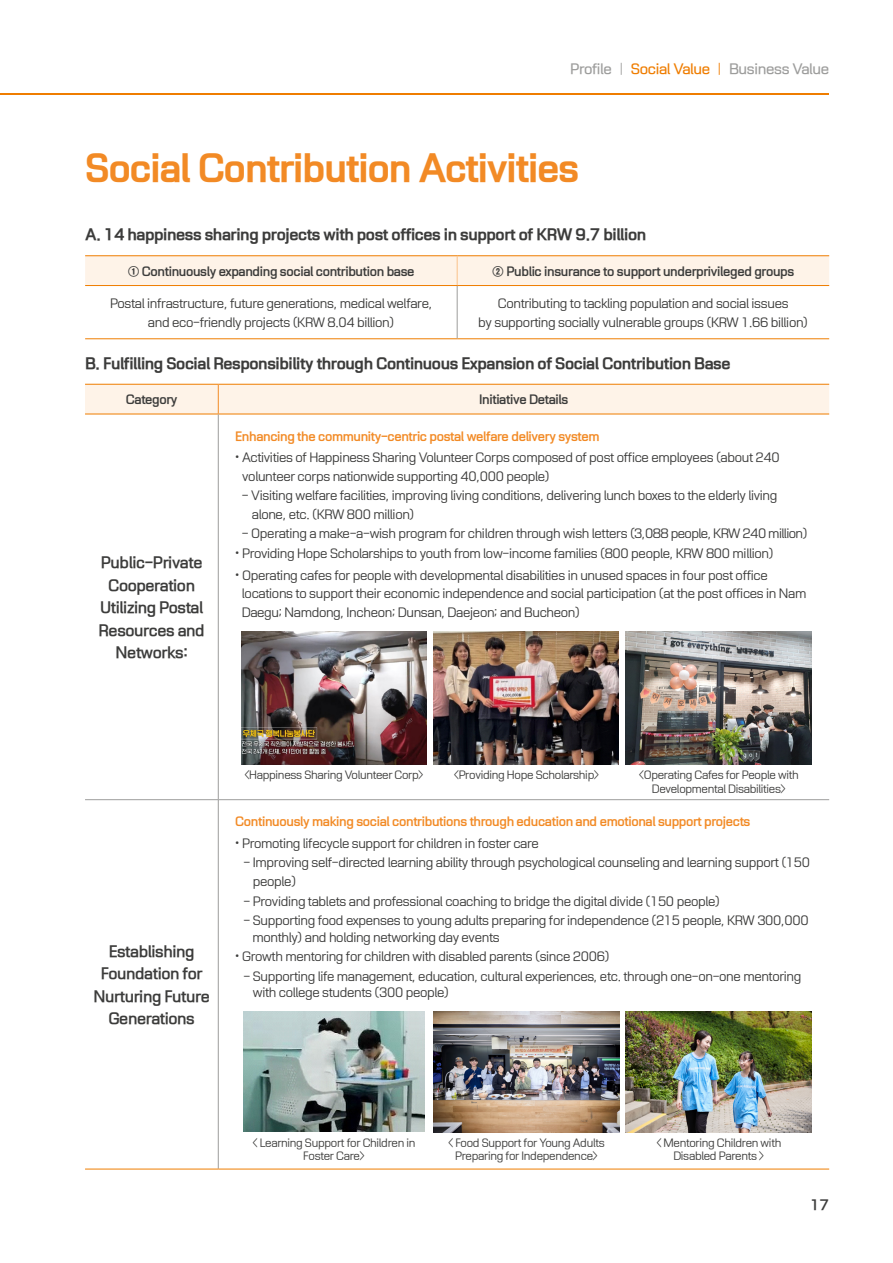
<style>
.page{position:relative;width:893px;height:1263px;background:#fff}
.page>*{position:absolute;margin:0;border:0;box-sizing:border-box;transform-origin:0 0}
.t1{font:36px "Rix Rak Sans PB";letter-spacing:-.025em;color:#f28a25}
.t2{font:15px "Rix Rak Sans PB";letter-spacing:-.025em;color:#3c3c3b}
.t3{font:15px/22.5px "Rix Rak Sans PSB";letter-spacing:-.025em;color:#3c3c3b;text-align:center}
.t4{font:13.5px "Rix Rak Sans PM";letter-spacing:-.025em;color:#9d9d9c}
.t5{font:13.5px "Rix Rak Sans PSB";color:#3c3c3b}
.t6{font:12px "Rix Rak Sans PR";letter-spacing:-.025em;color:#3c3c3b}
.t7{font:12px "Rix Rak Sans PSB";letter-spacing:-.025em;color:#f28a25}
.t8{font:12px "Rix Rak Sans PSB";letter-spacing:-.025em;color:#3c3c3b}
.t9{font:10.5px "Rix Rak Sans PR";letter-spacing:-.025em;color:#3c3c3b}
.s1{font-family:"Rix Rak Sans PL"}
.s2{color:#ef7d00}
.s3{font-family:"Rix Rak Sans PL";color:#ef7d00}
.s4{font-family:"Helvetica"}
</style>
<div class="page">
<hr style="left:0;top:94px;width:829px;height:1px;background:#ef7d00">
<hr style="left:85px;top:255px;width:372px;height:1px;background:#ef7d00">
<hr style="left:457px;top:255px;width:372px;height:1px;background:#ef7d00">
<hr style="left:85px;top:338px;width:372px;height:1px;background:#ef7d00">
<hr style="left:457px;top:338px;width:372px;height:1px;background:#ef7d00">
<hr style="left:457px;top:286px;width:1px;height:52px;background:#9d9d9c">
<div style="left:85px;top:256px;width:744px;height:29px;background:#fef3e8"></div>
<hr style="left:85px;top:285px;width:372px;height:1px;background:#ef7d00">
<hr style="left:457px;top:285px;width:372px;height:1px;background:#ef7d00">
<hr style="left:85px;top:414px;width:133px;height:1px;background:#ef7d00">
<hr style="left:218px;top:414px;width:611px;height:1px;background:#ef7d00">
<div style="left:85px;top:384px;width:744px;height:30px;background:#fef3e8"></div>
<hr style="left:218px;top:414px;width:1px;height:385px;background:#9d9d9c">
<hr style="left:218px;top:800px;width:1px;height:369px;background:#9d9d9c">
<hr style="left:85px;top:1169px;width:133px;height:1px;background:#ef7d00">
<hr style="left:218px;top:1169px;width:611px;height:1px;background:#ef7d00">
<hr style="left:85px;top:799px;width:133px;height:1px;background:#9d9d9c">
<hr style="left:218px;top:799px;width:611px;height:1px;background:#9d9d9c">
<img style="left:241px;top:631px;width:186px;height:134px">
<img style="left:626px;top:631px;width:186px;height:134px">
<img style="left:434px;top:631px;width:184px;height:134px">
<img style="left:243px;top:1011px;width:181px;height:121px">
<img style="left:434px;top:1011px;width:185px;height:121px">
<img style="left:626px;top:1011px;width:186px;height:121px">
<p class="t4" style="left:570px;top:60px;width:261px">Profile <span class="s1">ㅣ</span> <span class="s2">Social Value</span> <span class="s3">ㅣ</span> Business Value</p>
<p class="t1" style="left:85px;top:144px;width:496px">Social Contribution Activities</p>
<p class="t2" style="left:85px;top:225px;width:563px">A. 14 happiness sharing projects with post offices in support of KRW 9.7 billion</p>
<p class="t8" style="left:128px;top:263px;width:288px">① Continuously expanding social contribution base</p>
<p class="t8" style="left:492px;top:263px;width:304px">② Public insurance to support underprivileged groups</p>
<p class="t6" style="left:110px;top:295px;width:324px">Postal infrastructure, future generations, medical welfare,</p>
<p class="t6" style="left:148px;top:315px;width:248px">and eco-friendly projects (KRW 8.04 billion)</p>
<p class="t6" style="left:498px;top:295px;width:292px">Contributing to tackling population and social issues</p>
<p class="t6" style="left:478px;top:315px;width:331px">by supporting socially vulnerable groups (KRW 1.66 billion)</p>
<p class="t2" style="left:85px;top:353px;width:647px">B. Fulfilling Social Responsibility through Continuous Expansion of Social Contribution Base</p>
<p class="t8" style="left:126px;top:392px;width:53px">Category</p>
<p class="t8" style="left:479px;top:392px;width:91px">Initiative Details</p>
<p class="t3" style="left:99px;top:552px;width:108px">Public-Private<br>Cooperation<br>Utilizing Postal<br>Resources and<br>Networks:</p>
<p class="t7" style="left:235px;top:428px;width:366px">Enhancing the community-centric postal welfare delivery system</p>
<p class="t6" style="left:235px;top:450px;width:546px"><span class="s4">•</span> Activities of Happiness Sharing Volunteer Corps composed of post office employees (about 240</p>
<p class="t6" style="left:242px;top:468px;width:309px">volunteer corps nationwide supporting 40,000 people)</p>
<p class="t6" style="left:242px;top:488px;width:537px">- Visiting welfare facilities, improving living conditions, delivering lunch boxes to the elderly living</p>
<p class="t6" style="left:252px;top:507px;width:164px">alone, etc. (KRW 800 million)</p>
<p class="t6" style="left:242px;top:526px;width:567px">- Operating a make-a-wish program for children through wish letters (3,088 people, KRW 240 million)</p>
<p class="t6" style="left:235px;top:546px;width:540px"><span class="s4">•</span> Providing Hope Scholarships to youth from low-income families (800 people, KRW 800 million)</p>
<p class="t6" style="left:235px;top:567px;width:534px"><span class="s4">•</span> Operating cafes for people with developmental disabilities in unused spaces in four post office</p>
<p class="t6" style="left:242px;top:586px;width:566px">locations to support their economic independence and social participation (at the post offices in Nam</p>
<p class="t6" style="left:242px;top:604px;width:340px">Daegu; Namdong, Incheon; Dunsan, Daejeon; and Bucheon)</p>
<p class="t3" style="left:93px;top:940px;width:118px">Establishing<br>Foundation for<br>Nurturing Future<br>Generations</p>
<p class="t9" style="left:244px;top:768px;width:181px">&lt;Happiness Sharing Volunteer Corp&gt;</p>
<p class="t9" style="left:639px;top:768px;width:161px">&lt;Operating Cafes for People with</p>
<p class="t9" style="left:652px;top:782px;width:136px">Developmental Disabilities&gt;</p>
<p class="t9" style="left:454px;top:768px;width:147px">&lt;Providing Hope Scholarship&gt;</p>
<p class="t7" style="left:235px;top:814px;width:517px">Continuously making social contributions through education and emotional support projects</p>
<p class="t6" style="left:235px;top:835px;width:305px"><span class="s4">•</span> Promoting lifecycle support for children in foster care</p>
<p class="t6" style="left:244px;top:855px;width:568px">- Improving self-directed learning ability through psychological counseling and learning support (150</p>
<p class="t6" style="left:253px;top:874px;width:45px">people)</p>
<p class="t6" style="left:244px;top:893px;width:478px">- Providing tablets and professional coaching to bridge the digital divide (150 people)</p>
<p class="t6" style="left:244px;top:913px;width:567px">- Supporting food expenses to young adults preparing for independence (215 people, KRW 300,000</p>
<p class="t6" style="left:252px;top:929px;width:249px">monthly) and holding networking day events</p>
<p class="t6" style="left:235px;top:949px;width:376px"><span class="s4">•</span> Growth mentoring for children with disabled parents (since 2006)</p>
<p class="t6" style="left:244px;top:968px;width:559px">- Supporting life management, education, cultural experiences, etc. through one-on-one mentoring</p>
<p class="t6" style="left:253px;top:985px;width:198px">with college students (300 people)</p>
<p class="t9" style="left:253px;top:1136px;width:164px">&lt; Learning Support for Children in</p>
<p class="t9" style="left:303px;top:1149px;width:63px">Foster Care&gt;</p>
<p class="t9" style="left:448px;top:1136px;width:158px">&lt; Food Support for Young Adults</p>
<p class="t9" style="left:455px;top:1149px;width:144px">Preparing for Independence&gt;</p>
<p class="t9" style="left:656px;top:1136px;width:126px">&lt; Mentoring Children with</p>
<p class="t9" style="left:673px;top:1149px;width:92px">Disabled Parents &gt;</p>
<p class="t5" style="left:810px;top:1196px;width:21px">17</p>
</div>
